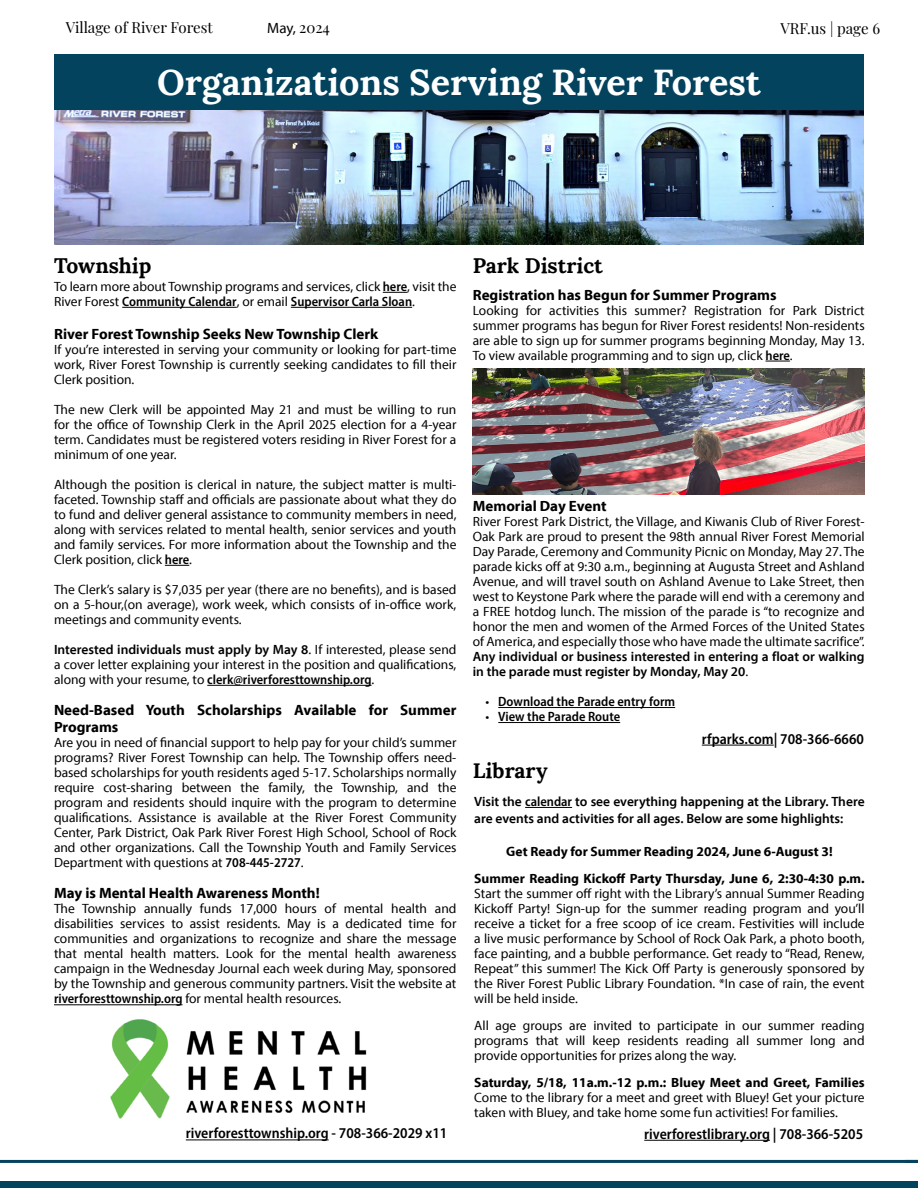
<style>
.page{position:relative;width:918px;height:1188px;background:#fff}
.page>*{position:absolute;margin:0;border:0;box-sizing:border-box;transform-origin:0 0}
.t1{font:700 36px "Lora";color:#fff}
.t2{font:700 21px "Lora";color:#000}
.t3{font:700 15px/16.5px "Myriad Pro";color:#000}
.t4{font:600 semi-condensed 15px "Myriad Pro";color:#000}
.t5{font:15px "Playfair Display";color:#000}
.t6{font:15px "Myriad Pro";color:#000}
.t7{font:13.5px/15px "Myriad Pro";color:#000;text-align:justify}
.t8{font:600 13.5px/16.5px "Myriad Pro";color:#000}
.t9{font:700 13.5px/27px "Myriad Pro";color:#000;text-align:center}
.t10{font:600 semi-condensed 13.5px "Myriad Pro";color:#000}
.s1{font-family:"Playfair Display"}
.s2{font-weight:600;font-stretch:semi-condensed}
.s3{font-weight:600}
.s4{font-weight:400}
.s5{font-weight:400;font-stretch:normal}
.s6{font-stretch:semi-condensed}
</style>
<div class="page">
<div style="left:0;top:1181px;width:918px;height:7px;background:#03435e"></div>
<hr style="left:0;top:1160px;width:918px;height:3px;background:#03435e">
<svg style="left:383px;top:292px;width:24px;height:1px"></svg>
<hr style="left:122px;top:307px;width:115px;height:1px;background:#000">
<hr style="left:291px;top:307px;width:121px;height:1px;background:#000">
<svg style="left:165px;top:565px;width:24px;height:1px"></svg>
<hr style="left:207px;top:685px;width:165px;height:1px;background:#000">
<hr style="left:54px;top:1004px;width:129px;height:1px;background:#000">
<img style="left:54px;top:109px;width:810px;height:135px">
<div style="left:54px;top:54px;width:810px;height:55px;background:#03435e"></div>
<hr style="left:186px;top:1140px;width:143px;height:1px;background:#000">
<hr style="left:644px;top:1140px;width:126px;height:1px;background:#000">
<hr style="left:525px;top:807px;width:47px;height:1px;background:#000">
<hr style="left:702px;top:745px;width:72px;height:1px;background:#000">
<svg style="left:766px;top:361px;width:24px;height:1px"></svg>
<hr style="left:498px;top:707px;width:177px;height:1px;background:#000">
<hr style="left:498px;top:722px;width:122px;height:1px;background:#000">
<img style="left:473px;top:368px;width:392px;height:127px">
<img style="left:110px;top:1019px;width:257px;height:100px">
<p class="t5" style="left:66px;top:15px;width:148px">Village of River Forest</p>
<p class="t6" style="left:267px;top:19px;width:64px">May, <span class="s1">2024</span></p>
<p class="t5" style="left:780px;top:16px;width:101px">VRF.us | page 6</p>
<h1 class="t1" style="left:157px;top:52px;width:605px">Organizations Serving River Forest</h1>
<h2 class="t2" style="left:54px;top:248px;width:99px">Township</h2>
<h2 class="t2" style="left:473px;top:248px;width:132px">Park District</h2>
<p class="t7" style="left:54px;top:279px;width:404px">To learn more about Township programs and services, click <span class="s2">here</span>, visit the<br>River Forest <span class="s2">Community Calendar</span>, or email <span class="s2">Supervisor Carla Sloan</span>.</p>
<p class="t3" style="left:54px;top:325px;width:326px">River Forest Township Seeks New Township Clerk</p>
<p class="t7" style="left:54px;top:342px;width:404px">If you’re interested in serving your community or looking for part-time work, River Forest Township is currently seeking candidates to fill their Clerk position.</p>
<p class="t7" style="left:54px;top:402px;width:404px">The new Clerk will be appointed May 21 and must be willing to run for the office of Township Clerk in the April 2025 election for a 4-year term. Candidates must be registered voters residing in River Forest for a minimum of one year.</p>
<p class="t7" style="left:54px;top:477px;width:404px">Although the position is clerical in nature, the subject matter is multi&shy;faceted. Township staff and officials are passionate about what they do to fund and deliver general assistance to community members in need, along with services related to mental health, senior services and youth and family services. For more information about the Township and the Clerk position, click <span class="s2">here</span>.</p>
<p class="t7" style="left:54px;top:582px;width:404px">The Clerk’s salary is $7,035 per year (there are no benefits), and is based on a 5-hour,(on average), work week, which consists of in-office work, meetings and community events.</p>
<p class="t7" style="left:54px;top:642px;width:404px"><span class="s3">Interested individuals must apply by May 8</span>. If interested, please send a cover letter explaining your interest in the position and qualifications, along with your resume, to <span class="s2">clerk@riverforesttownship.org</span>.</p>
<p class="t3" style="left:54px;top:702px;width:404px">Need-Based Youth Scholarships Available for Summer<br>Programs</p>
<p class="t7" style="left:54px;top:735px;width:404px">Are you in need of financial support to help pay for your child’s summer programs? River Forest Township can help. The Township offers need&shy;based scholarships for youth residents aged 5-17. Scholarships normally require cost-sharing between the family, the Township, and the program and residents should inquire with the program to determine qualifications. Assistance is available at the River Forest Community Center, Park District, Oak Park River Forest High School, School of Rock and other organizations. Call the Township Youth and Family Services Department with questions at <span class="s2">708-445-2727</span>.</p>
<p class="t3" style="left:54px;top:885px;width:267px">May is Mental Health Awareness Month!</p>
<p class="t7" style="left:54px;top:901px;width:404px">The Township annually funds 17,000 hours of mental health and disabilities services to assist residents. May is a dedicated time for communities and organizations to recognize and share the message that mental health matters. Look for the mental health awareness campaign in the Wednesday Journal each week during May, sponsored by the Township and generous community partners. Visit the website at <span class="s2">riverforesttownship.org</span> for mental health resources.</p>
<p class="t3" style="left:473px;top:286px;width:305px">Registration has Begun for Summer Programs</p>
<p class="t7" style="left:473px;top:302px;width:393px">Looking for activities this summer? Registration for Park District summer programs has begun for River Forest residents! Non-residents are able to sign up for summer programs beginning Monday, May 13.<br>To view available programming and to sign up, click <span class="s2">here</span>.</p>
<p class="t3" style="left:473px;top:497px;width:135px">Memorial Day Event</p>
<p class="t7" style="left:473px;top:514px;width:393px">River Forest Park District, the Village, and Kiwanis Club of River Forest-Oak Park are proud to present the 98th annual River Forest Memorial Day Parade, Ceremony and Community Picnic on Monday, May 27. The parade kicks off at 9:30 a.m., beginning at Augusta Street and Ashland Avenue, and will travel south on Ashland Avenue to Lake Street, then west to Keystone Park where the parade will end with a ceremony and a FREE hotdog lunch. The mission of the parade is “to recognize and honor the men and women of the Armed Forces of the United States of America, and especially those who have made the ultimate sacrifice”.</p>
<p class="t8" style="left:473px;top:649px;width:393px;line-height:15px">Any individual or business interested in entering a float or walking in the parade must register by Monday, May 20<span class="s4">.</span></p>
<p class="t10" style="left:486px;top:693px;width:191px"><span class="s5">•</span> Download the Parade entry form</p>
<p class="t10" style="left:486px;top:708px;width:136px"><span class="s5">•</span> View the Parade Route</p>
<p class="t4" style="left:702px;top:729px;width:164px">rfparks.com| 708-366-6660</p>
<h2 class="t2" style="left:473px;top:753px;width:76px">Library</h2>
<p class="t8" style="left:474px;top:793px;width:392px">Visit the <span class="s6">calendar</span> to see everything happening at the Library. There are events and activities for all ages. Below are some highlights:</p>
<p class="t9" style="left:474px;top:837px;width:392px">Get Ready for Summer Reading 2024, June 6-August 3!<br>Summer Reading Kickoff Party Thursday, June 6, 2:30-4:30 p.m.</p>
<p class="t7" style="left:474px;top:885px;width:392px">Start the summer off right with the Library’s annual Summer Reading Kickoff Party! Sign-up for the summer reading program and you’ll receive a ticket for a free scoop of ice cream. Festivities will include a live music performance by School of Rock Oak Park, a photo booth, face painting, and a bubble performance. Get ready to “Read, Renew, Repeat” this summer! The Kick Off Party is generously sponsored by the River Forest Public Library Foundation. *In case of rain, the event will be held inside.</p>
<p class="t7" style="left:474px;top:1017px;width:392px">All age groups are invited to participate in our summer reading programs that will keep residents reading all summer long and provide opportunities for prizes along the way.</p>
<p class="t9" style="left:474px;top:1068px;width:392px">Saturday, 5/18, 11a.m.-12 p.m.: Bluey Meet and Greet, Families</p>
<p class="t7" style="left:474px;top:1089px;width:392px">Come to the library for a meet and greet with Bluey! Get your picture taken with Bluey, and take home some fun activities! For families.</p>
<p class="t4" style="left:186px;top:1124px;width:263px">riverforesttownship.org - 708-366-2029 x11</p>
<p class="t4" style="left:644px;top:1124px;width:220px">riverforestlibrary.org | 708-366-5205</p>
</div>
